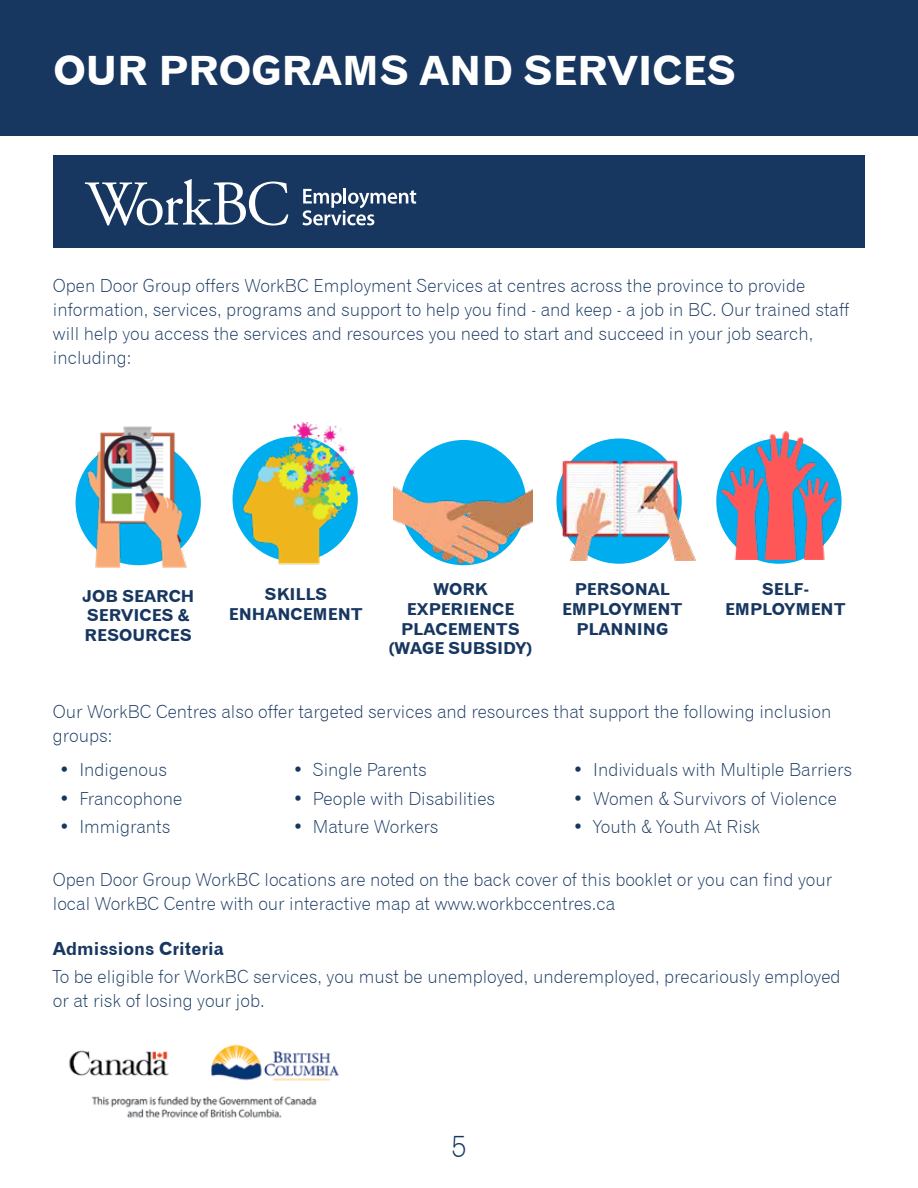
<style>
.page{position:relative;width:918px;height:1188px;background:#fff}
.page>*{position:absolute;margin:0;border:0;box-sizing:border-box;transform-origin:0 0}
.t1{font:40.5px "Gothic 720 BT Bold B";color:#fff}
.t2{font:30px "Gothic 720 BT Light B";color:#173760}
.t3{font:18px/24px "Gothic 720 BT Light B";color:#173760}
.t4{font:18px "Gothic 720 BT Bold B";color:#173760}
.t5{font:16.5px/19.8px "Gothic 720 BT Bold B";color:#173760;text-align:center}
</style>
<div class="page">
<div style="left:0;top:0;width:918px;height:136px;background:#173760"></div>
<div style="left:53px;top:155px;width:811px;height:92px;background:#173760"></div>
<div style="left:76px;top:440px;width:125px;height:125px;background:#00aeef;border-radius:50%"></div>
<div style="left:401px;top:440px;width:125px;height:125px;background:#00aeef;border-radius:50%"></div>
<img style="left:82px;top:426px;width:110px;height:142px">
<img style="left:232px;top:421px;width:126px;height:144px">
<img style="left:393px;top:452px;width:140px;height:114px">
<img style="left:556px;top:438px;width:140px;height:122px">
<img style="left:716px;top:431px;width:126px;height:128px">
<svg style="left:85px;top:179px;width:203px;height:47px"></svg>
<svg style="left:303px;top:188px;width:113px;height:37px"></svg>
<img style="left:69px;top:1044px;width:270px;height:74px">
<h1 class="t1" style="left:54px;top:46px;width:684px">OUR PROGRAMS AND SERVICES</h1>
<p class="t3" style="left:53px;top:274px;width:798px">Open Door Group offers WorkBC Employment Services at centres across the province to provide information, services, programs and support to help you find - and keep - a job in BC. Our trained staff will help you access the services and resources you need to start and succeed in your job search, including:</p>
<p class="t5" style="left:82px;top:586px;width:114px;text-align:left">JOB SEARCH<br>SERVICES &amp;<br>RESOURCES</p>
<p class="t5" style="left:388px;top:579px;width:146px">WORK<br>EXPERIENCE<br>PLACEMENTS (WAGE SUBSIDY)</p>
<p class="t5" style="left:562px;top:579px;width:122px">PERSONAL<br>EMPLOYMENT<br>PLANNING</p>
<p class="t5" style="left:725px;top:579px;width:122px">SELF-<br>EMPLOYMENT</p>
<p class="t5" style="left:229px;top:584px;width:135px">SKILLS<br>ENHANCEMENT</p>
<p class="t3" style="left:53px;top:700px;width:780px">Our WorkBC Centres also offer targeted services and resources that support the following inclusion groups:</p>
<p class="t3" style="left:59px;top:758px;width:109px">• Indigenous</p>
<p class="t3" style="left:59px;top:786px;width:125px">• Francophone</p>
<p class="t3" style="left:59px;top:815px;width:113px">• Immigrants</p>
<p class="t3" style="left:293px;top:758px;width:136px">• Single Parents</p>
<p class="t3" style="left:293px;top:786px;width:204px">• People with Disabilities</p>
<p class="t3" style="left:293px;top:815px;width:147px">• Mature Workers</p>
<p class="t3" style="left:573px;top:758px;width:281px">• Individuals with Multiple Barriers</p>
<p class="t3" style="left:573px;top:786px;width:265px">• Women &amp; Survivors of Violence</p>
<p class="t3" style="left:573px;top:815px;width:189px">• Youth &amp; Youth At Risk</p>
<p class="t3" style="left:53px;top:867px;width:781px">Open Door Group WorkBC locations are noted on the back cover of this booklet or you can find your local WorkBC Centre with our interactive map at www.workbccentres.ca</p>
<p class="t4" style="left:53px;top:938px;width:173px">Admissions Criteria</p>
<p class="t3" style="left:53px;top:964px;width:789px">To be eligible for WorkBC services, you must be unemployed, underemployed, precariously employed or at risk of losing your job.</p>
<h2 class="t2" style="left:452px;top:1128px;width:17px">5</h2>
</div>
